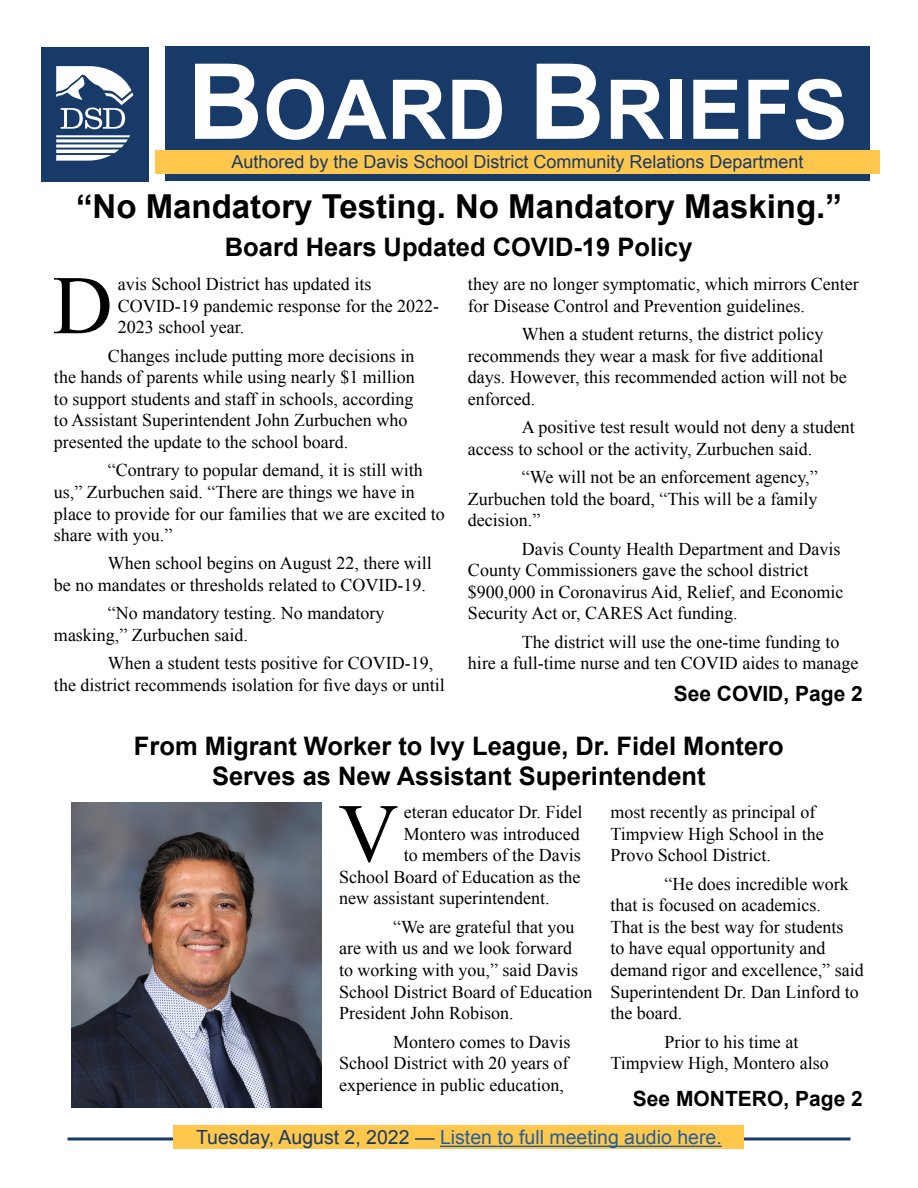
<style>
.page{position:relative;width:918px;height:1188px;background:#fff}
.page>*{position:absolute;margin:0;border:0;box-sizing:border-box;transform-origin:0 0}
.t1{font:83.25px "Times New Roman";color:#000}
.t2{font:700 82.5px "Arial";color:#fff}
.t3{font:700 33px "Arial";color:#000}
.t4{font:700 25.5px/30.6px "Arial";color:#000;text-align:center}
.t5{font:700 21px "Arial";color:#000}
.t6{font:19.5px "Arial";color:#215e9e}
.t7{font:18px/21.6px "Times New Roman";color:#000}
.t8{font:18px "Arial";color:#183a69}
.s1{font-size:105px}
.s2{color:#183a69}
</style>
<div class="page">
<hr style="left:68px;top:1137px;width:782px;height:3px;background:#183a69">
<div style="left:174px;top:1126px;width:570px;height:23px;background:#ffc74b"></div>
<hr style="left:440px;top:1146px;width:282px;height:1px;background:#215e9e">
<img style="left:72px;top:802px;width:249px;height:305px">
<div style="left:41px;top:47px;width:107px;height:134px;background:#183a69"></div>
<svg style="left:56px;top:66px;width:77px;height:63px"></svg>
<svg style="left:56px;top:135px;width:74px;height:26px"></svg>
<div style="left:165px;top:46px;width:705px;height:135px;background:#183a69"></div>
<div style="left:155px;top:150px;width:725px;height:24px;background:#ffc74b"></div>
<h2 class="t2" style="left:187px;top:56px;width:662px"><span class="s1">B</span>OARD <span class="s1">B</span>RIEFS</h2>
<p class="t8" style="left:231px;top:149px;width:574px">Authored by the Davis School District Community Relations Department</p>
<h3 class="t3" style="left:76px;top:185px;width:767px">“No Mandatory Testing. No Mandatory Masking.”</h3>
<h3 class="t4" style="left:225px;top:232px;width:469px">Board Hears Updated COVID-19 Policy</h3>
<h1 class="t1" style="left:53px;top:249px;width:62px">D</h1>
<p class="t7" style="left:118px;top:273px;width:323px">avis School District has updated its<br>COVID-19 pandemic response for the 2022-<br>2023 school year.</p>
<p class="t7" style="left:54px;top:344px;width:362px;text-indent:54px">Changes include putting more decisions in the hands of parents while using nearly $1 million to support students and staff in schools, according to Assistant Superintendent John Zurbuchen who presented the update to the school board.</p>
<p class="t7" style="left:54px;top:459px;width:392px;text-indent:54px">“Contrary to popular demand, it is still with us,” Zurbuchen said. “There are things we have in place to provide for our families that we are excited to share with you.”</p>
<p class="t7" style="left:54px;top:552px;width:379px;text-indent:54px">When school begins on August 22, there will be no mandates or thresholds related to COVID-19.</p>
<p class="t7" style="left:54px;top:602px;width:332px;text-indent:54px">“No mandatory testing. No mandatory masking,” Zurbuchen said.</p>
<p class="t7" style="left:54px;top:652px;width:392px;text-indent:54px">When a student tests positive for COVID-19, the district recommends isolation for five days or until</p>
<p class="t7" style="left:468px;top:273px;width:392px">they are no longer symptomatic, which mirrors Center for Disease Control and Prevention guidelines.</p>
<p class="t7" style="left:468px;top:323px;width:380px;text-indent:54px">When a student returns, the district policy recommends they wear a mask for five additional days. However, this recommended action will not be enforced.</p>
<p class="t7" style="left:468px;top:416px;width:389px;text-indent:54px">A positive test result would not deny a student access to school or the activity, Zurbuchen said.</p>
<p class="t7" style="left:468px;top:466px;width:351px;text-align:justify;text-indent:54px">“We will not be an enforcement agency,” Zurbuchen told the board, “This will be a family decision.”</p>
<p class="t7" style="left:468px;top:538px;width:377px;text-indent:54px">Davis County Health Department and Davis County Commissioners gave the school district $900,000 in Coronavirus Aid, Relief, and Economic Security Act or, CARES Act funding.</p>
<p class="t7" style="left:468px;top:631px;width:392px;text-indent:54px">The district will use the one-time funding to hire a full-time nurse and ten COVID aides to manage</p>
<p class="t5" style="left:674px;top:680px;width:191px">See COVID, Page 2</p>
<h3 class="t4" style="left:134px;top:731px;width:651px">From Migrant Worker to Ivy League, Dr. Fidel Montero<br>Serves as New Assistant Superintendent</h3>
<h1 class="t1" style="left:338px;top:777px;width:62px">V</h1>
<p class="t7" style="left:404px;top:801px;width:180px">eteran educator Dr. Fidel</p>
<p class="t7" style="left:610px;top:801px;width:215px">most recently as principal of<br>Timpview High School in the<br>Provo School District.</p>
<p class="t7" style="left:610px;top:872px;width:255px;text-indent:54px">“He does incredible work that is focused on academics.<br>That is the best way for students<br>to have equal opportunity and demand rigor and excellence,” said<br>Superintendent Dr. Dan Linford to the board.</p>
<p class="t7" style="left:610px;top:1030px;width:220px;text-indent:54px">Prior to his time at<br>Timpview High, Montero also</p>
<p class="t5" style="left:633px;top:1085px;width:231px">See MONTERO, Page 2</p>
<p class="t7" style="left:404px;top:823px;width:177px">Montero was introduced</p>
<p class="t7" style="left:404px;top:844px;width:178px">to members of the Davis</p>
<p class="t7" style="left:339px;top:866px;width:243px">School Board of Education as the</p>
<p class="t7" style="left:339px;top:887px;width:212px">new assistant superintendent.</p>
<p class="t7" style="left:339px;top:916px;width:255px;text-indent:54px">“We are grateful that you are with us and we look forward<br>to working with you,” said Davis<br>School District Board of Education<br>President John Robison.</p>
<p class="t7" style="left:339px;top:1030px;width:233px;text-align:justify;text-indent:54px">Montero comes to Davis School District with 20 years of experience in public education,</p>
<p class="t6" style="left:196px;top:1125px;width:527px"><span class="s2">Tuesday, August 2, 2022 —</span> Listen to full meeting audio here.</p>
</div>
